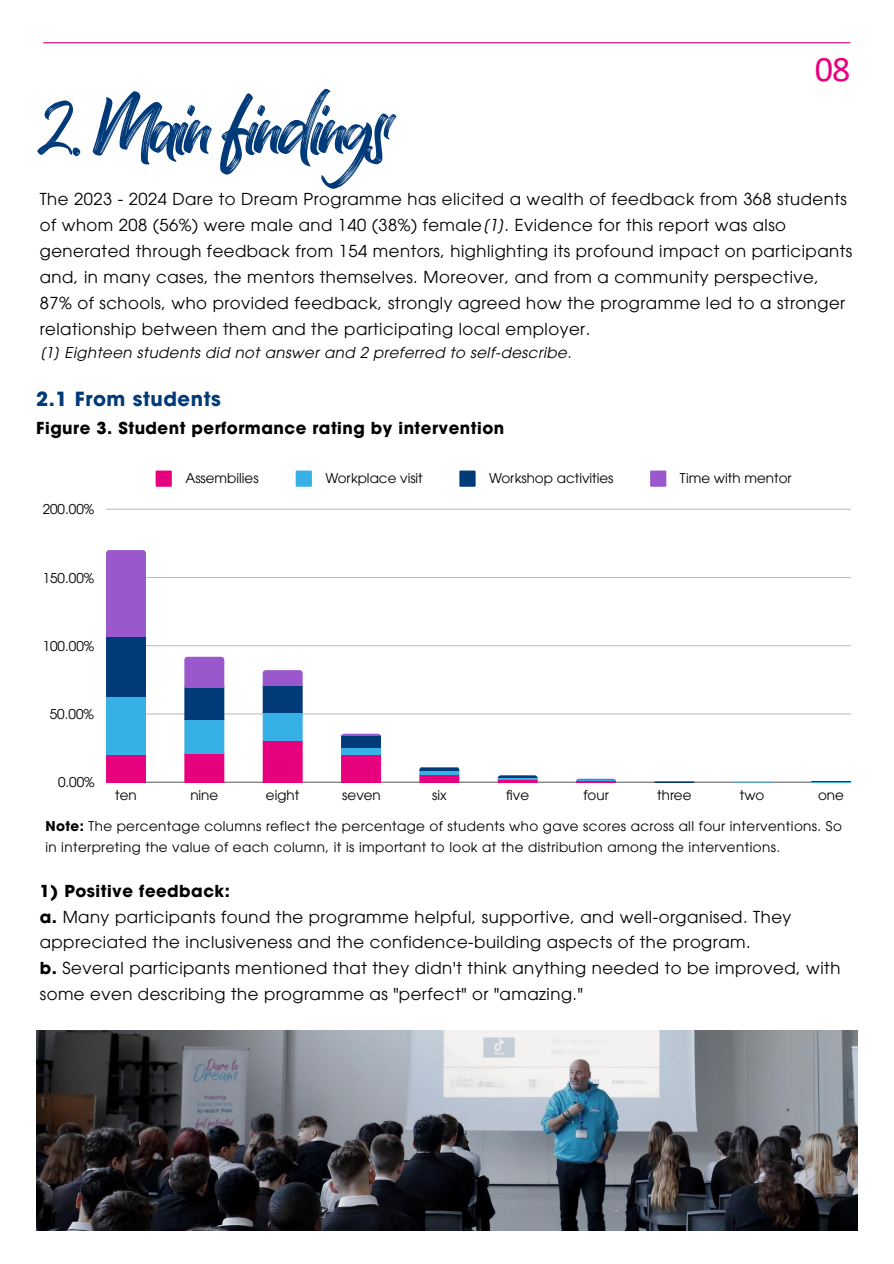
<style>
.page{position:relative;width:894px;height:1264px;background:#fff}
.page>*{position:absolute;margin:0;border:0;box-sizing:border-box;transform-origin:0 0}
.t1{font:84px "Kaiya Land";letter-spacing:-.05em;color:#003a78}
.t2{font:36px "Calibri";color:#e6007e}
.t3{font:700 19.5px "ITC Avant Garde Pro";letter-spacing:.03em;color:#003a78}
.t4{font:16.5px/25.8px "ITC Avant Garde Pro";letter-spacing:.03em;color:#000}
.t5{font:700 16.5px "ITC Avant Garde Pro";letter-spacing:.03em;color:#000}
.t6{font:italic 15px "ITC Avant Garde Pro";letter-spacing:.03em;color:#000}
.t7{font:13.5px/21.3px "ITC Avant Garde Pro";letter-spacing:.03em;color:#000}
.t8{font:13.5px "ITC Avant Garde Pro";color:#000}
.s1{font-style:italic}
.s2{font-weight:700}
</style>
<div class="page">
<hr style="left:43px;top:42px;width:807px;height:1px;background:#e6007e">
<img style="left:36px;top:1030px;width:820px;height:200px">
<svg style="left:155px;top:470px;width:17px;height:17px"></svg>
<svg style="left:295px;top:470px;width:17px;height:17px"></svg>
<svg style="left:459px;top:470px;width:16px;height:17px"></svg>
<svg style="left:650px;top:470px;width:16px;height:17px"></svg>
<hr style="left:106px;top:781px;width:744px;height:1px;background:#c9c9c9">
<hr style="left:106px;top:713px;width:744px;height:1px;background:#dadada">
<hr style="left:106px;top:645px;width:744px;height:1px;background:#cbcbcb">
<hr style="left:106px;top:577px;width:744px;height:1px;background:#bfbfbf">
<hr style="left:106px;top:508px;width:744px;height:2px;background:#000;opacity:.25">
<svg style="left:106px;top:550px;width:40px;height:232px;background:#625bb3"></svg>
<svg style="left:184px;top:656px;width:40px;height:126px;background:#6b56ad"></svg>
<svg style="left:262px;top:670px;width:40px;height:112px;background:#7a49a3"></svg>
<svg style="left:341px;top:733px;width:40px;height:49px;background:#912f90"></svg>
<svg style="left:419px;top:767px;width:40px;height:15px"></svg>
<svg style="left:497px;top:775px;width:40px;height:7px"></svg>
<svg style="left:576px;top:778px;width:40px;height:4px"></svg>
<svg style="left:654px;top:781px;width:40px;height:1px"></svg>
<svg style="left:733px;top:781px;width:39px;height:1px"></svg>
<svg style="left:811px;top:781px;width:39px;height:1px"></svg>
<h2 class="t2" style="left:814px;top:54px;width:37px">08</h2>
<h1 class="t1" style="left:40px;top:67px;width:351px">2.Mainfindings</h1>
<p class="t4" style="left:40px;top:188px;width:813px">The 2023 - 2024 Dare to Dream Programme has elicited a wealth of feedback from 368 students of whom 208 (56%) were male and 140 (38%) female<span class="s1">[1]</span>. Evidence for this report was also generated through feedback from 154 mentors, highlighting its profound impact on participants and, in many cases, the mentors themselves. Moreover, and from a community perspective, 87% of schools, who provided feedback, strongly agreed how the programme led to a stronger relationship between them and the participating local employer.</p>
<p class="t6" style="left:40px;top:347px;width:533px">[1] Eighteen students did not answer and 2 preferred to self-describe.</p>
<p class="t3" style="left:36px;top:392px;width:186px">2.1 From students</p>
<p class="t5" style="left:36px;top:422px;width:469px">Figure 3. Student performance rating by intervention</p>
<p class="t8" style="left:185px;top:472px;width:75px">Assembilies</p>
<p class="t8" style="left:325px;top:472px;width:99px">Workplace visit</p>
<p class="t8" style="left:489px;top:472px;width:126px">Workshop activities</p>
<p class="t8" style="left:679px;top:472px;width:113px">Time with mentor</p>
<p class="t7" style="left:43px;top:500px;width:53px">200.00%</p>
<p class="t7" style="left:43px;top:568px;width:53px">150.00%</p>
<p class="t7" style="left:43px;top:637px;width:53px">100.00%</p>
<p class="t7" style="left:50px;top:705px;width:46px">50.00%</p>
<p class="t7" style="left:58px;top:773px;width:38px">0.00%</p>
<p class="t7" style="left:115px;top:786px;width:23px">ten</p>
<p class="t7" style="left:190px;top:786px;width:29px">nine</p>
<p class="t7" style="left:266px;top:786px;width:35px">eight</p>
<p class="t7" style="left:342px;top:786px;width:40px">seven</p>
<p class="t7" style="left:432px;top:786px;width:16px">six</p>
<p class="t7" style="left:506px;top:786px;width:24px">five</p>
<p class="t7" style="left:583px;top:786px;width:27px">four</p>
<p class="t7" style="left:657px;top:786px;width:36px">three</p>
<p class="t7" style="left:739px;top:786px;width:26px">two</p>
<p class="t7" style="left:817px;top:786px;width:27px">one</p>
<p class="t7" style="left:45px;top:816px;width:797px"><span class="s2">Note:</span> The percentage columns reflect the percentage of students who gave scores across all four interventions. So in interpreting the value of each column, it is important to look at the distribution among the interventions.</p>
<p class="t4" style="left:40px;top:879px;width:802px"><span class="s2">1) Positive feedback:<br>a.</span> Many participants found the programme helpful, supportive, and well-organised. They appreciated the inclusiveness and the confidence-building aspects of the program.<br><span class="s2">b.</span> Several participants mentioned that they didn't think anything needed to be improved, with some even describing the programme as "perfect" or "amazing."</p>
</div>
